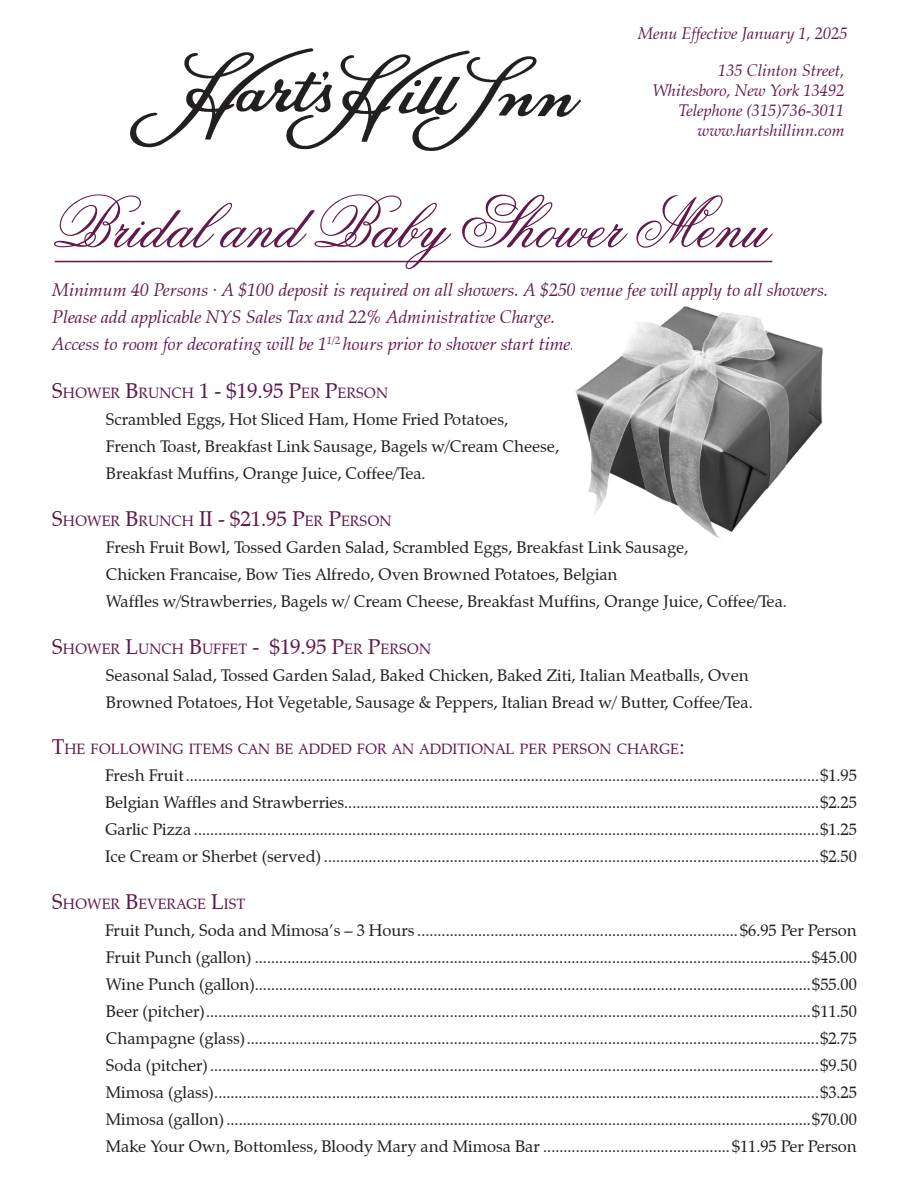
<style>
.page{position:relative;width:918px;height:1188px;background:#fff}
.page>*{position:absolute;margin:0;border:0;box-sizing:border-box;transform-origin:0 0}
.t1{font:72px "Flemish Script BT";color:#62194b}
.t2{font:italic 18px/27px "Zapf Calligraphic 801 BT";color:#62194b}
.t3{font:16.5px/27px "Zapf Calligraphic 801 BT";color:#231f20}
.t4{font:italic 16.5px/19.8px "Zapf Calligraphic 801 BT";color:#62194b;text-align:right}
.t5{font:14.7px "Zapf Calligraphic 801 BT";color:#62194b}
.s1{font-size:21px}
</style>
<div class="page">
<hr style="left:55px;top:261px;width:717px;height:1px;background:#62194b">
<img style="left:130px;top:48px;width:452px;height:103px">
<img style="left:575px;top:306px;width:248px;height:233px">
<p class="t4" style="left:638px;top:23px;width:211px">Menu Effective January 1, 2025</p>
<p class="t4" style="left:653px;top:61px;width:193px">135 Clinton Street,<br>Whitesboro, New York 13492<br>Telephone (315)736-3011 www.hartshillinn.com</p>
<h1 class="t1" style="left:52px;top:179px;width:716px">Bridal and Baby Shower Menu</h1>
<p class="t2" style="left:52px;top:276px;width:778px">Minimum 40 Persons · A $100 deposit is required on all showers. A $250 venue fee will apply to all showers.<br>Please add applicable NYS Sales Tax and 22% Administrative Charge.<br>Access to room for decorating will be 1<sup>1/2</sup> hours prior to shower start time.</p>
<p class="t5" style="left:52px;top:384px;width:338px"><span class="s1">S</span>HOWER <span class="s1">B</span>RUNCH <span class="s1">1 - $19.95 P</span>ER <span class="s1">P</span>ERSON</p>
<p class="t3" style="left:106px;top:406px;width:455px">Scrambled Eggs, Hot Sliced Ham, Home Fried Potatoes,<br>French Toast, Breakfast Link Sausage, Bagels w/Cream Cheese,<br>Breakfast Muffins, Orange Juice, Coffee/Tea.</p>
<p class="t5" style="left:52px;top:512px;width:341px"><span class="s1">S</span>HOWER <span class="s1">B</span>RUNCH <span class="s1">II - $21.95 P</span>ER <span class="s1">P</span>ERSON</p>
<p class="t3" style="left:106px;top:534px;width:683px">Fresh Fruit Bowl, Tossed Garden Salad, Scrambled Eggs, Breakfast Link Sausage,<br>Chicken Francaise, Bow Ties Alfredo, Oven Browned Potatoes, Belgian<br>Waffles w/Strawberries, Bagels w/ Cream Cheese, Breakfast Muffins, Orange Juice, Coffee/Tea.</p>
<p class="t5" style="left:52px;top:640px;width:381px"><span class="s1">S</span>HOWER <span class="s1">L</span>UNCH <span class="s1">B</span>UFFET <span class="s1">- $19.95 P</span>ER <span class="s1">P</span>ERSON</p>
<p class="t3" style="left:106px;top:662px;width:648px">Seasonal Salad, Tossed Garden Salad, Baked Chicken, Baked Ziti, Italian Meatballs, Oven<br>Browned Potatoes, Hot Vegetable, Sausage &amp; Peppers, Italian Bread w/ Butter, Coffee/Tea.</p>
<p class="t5" style="left:52px;top:740px;width:635px"><span class="s1">T</span>HE FOLLOWING ITEMS CAN BE ADDED FOR AN ADDITIONAL PER PERSON CHARGE<span class="s1">:</span></p>
<p class="t3" style="left:105px;top:762px;width:753px;text-align:justify">Fresh Fruit............................................................................................................................................................$1.95<br>Belgian Waffles and Strawberries.....................................................................................................................$2.25<br>Garlic Pizza ..........................................................................................................................................................$1.25<br>Ice Cream or Sherbet (served) ..........................................................................................................................$2.50</p>
<p class="t5" style="left:52px;top:895px;width:195px"><span class="s1">S</span>HOWER <span class="s1">B</span>EVERAGE <span class="s1">L</span>IST</p>
<p class="t3" style="left:105px;top:917px;width:753px;text-align:justify">Fruit Punch, Soda and Mimosa’s – 3 Hours ............................................................................... $6.95 Per Person Fruit Punch (gallon) .........................................................................................................................................$45.00<br>Wine Punch (gallon).........................................................................................................................................$55.00<br>Beer (pitcher).....................................................................................................................................................$11.50<br>Champagne (glass).............................................................................................................................................$2.75<br>Soda (pitcher)......................................................................................................................................................$9.50<br>Mimosa (glass).....................................................................................................................................................$3.25<br>Mimosa (gallon)................................................................................................................................................$70.00<br>Make Your Own, Bottomless, Bloody Mary and Mimosa Bar .............................................. $11.95 Per Person</p>
</div>
